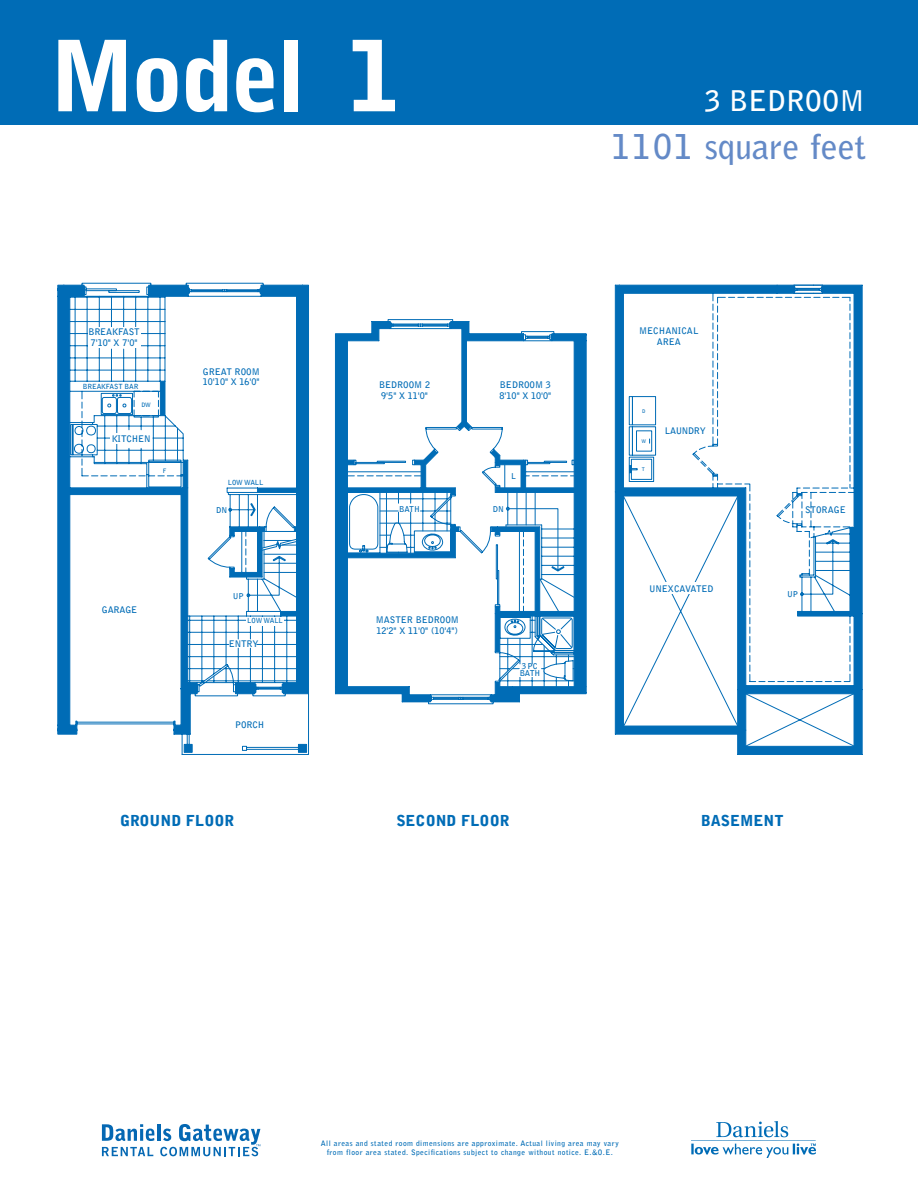
<style>
.page{position:relative;width:918px;height:1188px;background:#fff}
.page>*{position:absolute;margin:0;border:0;box-sizing:border-box;transform-origin:0 0}
.t1{font:900 97.35px "Bell Gothic";letter-spacing:-.035em;color:#fff}
.t2{font:700 34.05px "Bell Gothic";color:#648ac7}
.t3{font:700 28.35px "Bell Gothic";color:#fff}
.t4{font:900 15.15px "Bell Gothic";color:#006cb6}
.t5{font:700 9px/10.5px "Bell Gothic";color:#006cb6}
.t6{font:700 9px "Bell Gothic";letter-spacing:-.02em;color:#006cb6}
.t7{font:700 8.1px/7.1px "Bell Gothic";letter-spacing:-.015em;color:#006cb6}
.t8{font:700 7.5px/9px "Bell Gothic";letter-spacing:.055em;color:#006cb6;text-align:center}
.t9{font:700 7.05px "Bell Gothic";letter-spacing:-.015em;color:#006cb6}
.t10{font:700 6px "Bell Gothic";color:#006cb6}
.t11{font:700 4.95px "Bell Gothic";color:#006cb6}
</style>
<div class="page">
<div style="left:0;top:0;width:918px;height:124px;background:#006cb6"></div>
<svg style="left:102px;top:1124px;width:52px;height:17px"></svg>
<hr style="left:158px;top:1124px;width:3px;height:17px;background:#0568b3">
<svg style="left:102px;top:1147px;width:51px;height:9px"></svg>
<svg style="left:160px;top:1124px;width:100px;height:32px"></svg>
<img style="left:692px;top:1121px;width:124px;height:37px">
<svg style="left:58px;top:285px;width:804px;height:469px"></svg>
<svg style="left:379px;top:490px;width:483px;height:259px"></svg>
<svg style="left:794px;top:285px;width:29px;height:9px"></svg>
<div style="left:644px;top:582px;width:73px;height:12px;background:#fff"></div>
<div style="left:519px;top:669px;width:22px;height:8px;background:#fff"></div>
<div style="left:247px;top:617px;width:37px;height:8px;background:#fff"></div>
<div style="left:110px;top:433px;width:41px;height:11px;background:#fff"></div>
<div style="left:88px;top:327px;width:53px;height:21px;background:#fff"></div>
<h1 class="t1" style="left:49px;top:40px;width:354px">Model 1</h1>
<h3 class="t3" style="left:705px;top:90px;width:161px">3 BEDROOM</h3>
<h2 class="t2" style="left:611px;top:133px;width:256px">1101 square feet</h2>
<p class="t5" style="left:89px;top:327px;width:53px">BREAKFAST<br>7'10" X 7'0"</p>
<p class="t9" style="left:83px;top:384px;width:57px">BREAKFAST BAR</p>
<p class="t10" style="left:141px;top:402px;width:11px">DW</p>
<p class="t5" style="left:112px;top:434px;width:40px">KITCHEN</p>
<p class="t10" style="left:163px;top:469px;width:5px">F</p>
<p class="t5" style="left:102px;top:605px;width:37px">GARAGE</p>
<p class="t5" style="left:203px;top:367px;width:59px">GREAT ROOM<br>10'10" X 16'0"</p>
<p class="t9" style="left:228px;top:480px;width:37px">LOW WALL</p>
<p class="t7" style="left:216px;top:507px;width:13px">DN</p>
<p class="t7" style="left:233px;top:593px;width:13px">UP</p>
<p class="t9" style="left:247px;top:618px;width:37px">LOW WALL</p>
<p class="t5" style="left:229px;top:639px;width:31px">ENTRY</p>
<p class="t5" style="left:235px;top:720px;width:31px">PORCH</p>
<p class="t5" style="left:379px;top:380px;width:53px">BEDROOM 2<br>9'5" X 11'0"</p>
<p class="t5" style="left:500px;top:380px;width:53px">BEDROOM 3<br>8'10" X 10'0"</p>
<p class="t7" style="left:511px;top:474px;width:6px">L</p>
<p class="t7" style="left:399px;top:506px;width:22px">BATH</p>
<p class="t7" style="left:493px;top:506px;width:13px">DN</p>
<p class="t5" style="left:376px;top:615px;width:85px">MASTER BEDROOM<br>12'2" X 11'0" (10'4")</p>
<p class="t7" style="left:520px;top:663px;width:22px">3PC<br>BATH</p>
<h3 class="t4" style="left:120px;top:815px;width:116px">GROUND FLOOR</h3>
<h3 class="t4" style="left:396px;top:815px;width:115px">SECOND FLOOR</h3>
<p class="t5" style="left:639px;top:326px;width:61px;text-align:center">MECHANICAL<br>AREA</p>
<p class="t11" style="left:642px;top:409px;width:5px">D</p>
<p class="t11" style="left:642px;top:439px;width:6px">W</p>
<p class="t11" style="left:642px;top:467px;width:5px">T</p>
<p class="t6" style="left:665px;top:427px;width:43px">LAUNDRY</p>
<p class="t5" style="left:649px;top:585px;width:66px">UNEXCAVATED</p>
<p class="t5" style="left:805px;top:505px;width:42px">STORAGE</p>
<p class="t7" style="left:787px;top:591px;width:13px">UP</p>
<h3 class="t4" style="left:701px;top:815px;width:84px">BASEMENT</h3>
<p class="t8" style="left:321px;top:1140px;width:299px">All areas and stated room dimensions are approximate. Actual living area may vary from floor area stated. Specifications subject to change without notice. E.&amp;O.E.</p>
</div>
